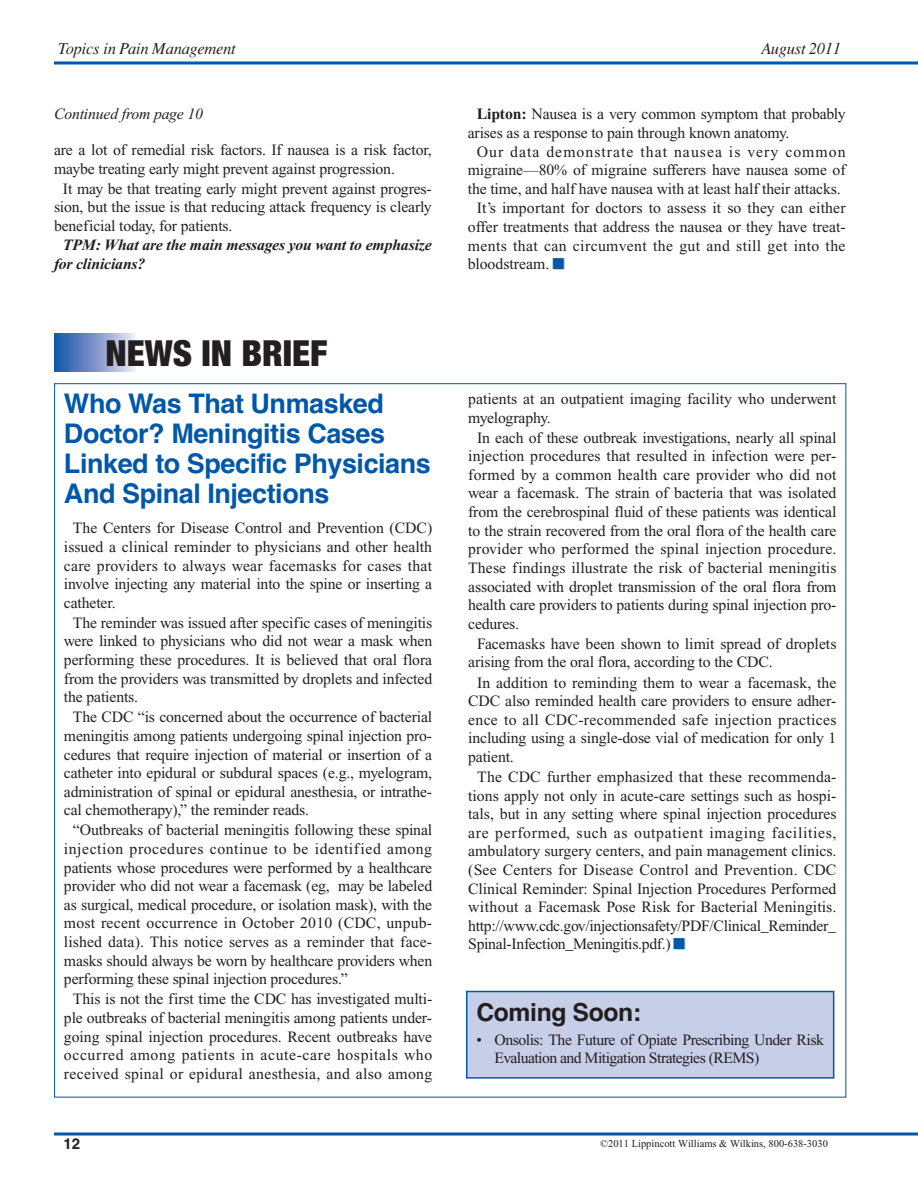
<style>
.page{position:relative;width:918px;height:1188px;background:#fff}
.page>*{position:absolute;margin:0;border:0;box-sizing:border-box;transform-origin:0 0}
.t1{font:900 condensed 36px "Helvetica Neue";color:#231f20}
.t2{font:700 27px/30px "Helvetica";letter-spacing:-.015em;color:#0157a8}
.t3{font:700 24.75px "Helvetica";letter-spacing:-.015em;color:#231f20}
.t4{font:italic 16.5px "Times";letter-spacing:-.015em;color:#231f20}
.t5{font:15.75px/18.6px "Times New Roman";letter-spacing:-.01em;color:#231f20;text-align:justify}
.t6{font:15.75px/18px "Times New Roman";letter-spacing:-.03em;color:#231f20}
.t7{font:italic 700 15.75px/18.6px "Times New Roman";letter-spacing:-.01em;color:#231f20}
.t8{font:15.75px "Times New Roman";letter-spacing:.01em;color:#231f20}
.t9{font:15.75px "Times New Roman";letter-spacing:.025em;color:#231f20}
.t10{font:15.75px "Times New Roman";letter-spacing:.065em;color:#231f20}
.t11{font:italic 15.75px "Times New Roman";letter-spacing:-.01em;color:#231f20}
.t12{font:700 15px "Helvetica";color:#231f20}
.t13{font:10.5px "Times New Roman";color:#231f20}
.s1{font-weight:700}
.s2{color:#ccc}
</style>
<div class="page">
<svg style="left:54px;top:1132px;width:864px;height:4px;background:#4080bd"></svg>
<hr style="left:54px;top:62px;width:864px;height:2px;background:#0157a8">
<div style="left:54px;top:334px;width:82px;height:37px;background:linear-gradient(to right,#104ea5,#ece5f4)"></div>
<div style="left:467px;top:992px;width:366px;height:85px;background:#c7cee7"></div>
<div style="left:466px;top:991px;width:368px;height:88px;border:2px solid #0157a8"></div>
<p class="t4" style="left:58px;top:43px;width:179px">Topics in Pain Management</p>
<p class="t4" style="left:761px;top:43px;width:82px">August 2011</p>
<p class="t11" style="left:54px;top:108px;width:151px">Continued from page 10</p>
<p class="t5" style="left:54px;top:142px;width:379px">are a lot of remedial risk factors. If nausea is a risk factor, maybe treating early might prevent against progression.</p>
<p class="t5" style="left:54px;top:181px;width:379px;text-indent:9px">It may be that treating early might prevent against progres&shy;sion, but the issue is that reducing attack frequency is clearly beneficial today, for patients.</p>
<p class="t7" style="left:54px;top:237px;width:379px;text-indent:9px">TPM: What are the main messages you want to emphasize for clinicians?</p>
<h1 class="t1" style="left:105px;top:340px;width:223px">NEWS IN BRIEF</h1>
<h2 class="t2" style="left:64px;top:391px;width:368px">Who Was That Unmasked<br>Doctor? Meningitis Cases<br>Linked to Specific Physicians<br>And Spinal Injections</h2>
<p class="t5" style="left:64px;top:520px;width:370px;text-indent:9px">The Centers for Disease Control and Prevention (CDC) issued a clinical reminder to physicians and other health care providers to always wear facemasks for cases that involve injecting any material into the spine or inserting a catheter.</p>
<p class="t5" style="left:64px;top:615px;width:370px;text-indent:9px">The reminder was issued after specific cases of meningitis were linked to physicians who did not wear a mask when performing these procedures. It is believed that oral flora from the providers was transmitted by droplets and infected the patients.</p>
<p class="t5" style="left:64px;top:709px;width:370px;text-indent:9px">The CDC “is concerned about the occurrence of bacterial meningitis among patients undergoing spinal injection pro&shy;cedures that require injection of material or insertion of a catheter into epidural or subdural spaces (e.g., myelogram, administration of spinal or epidural anesthesia, or intrathe&shy;cal chemotherapy),” the reminder reads.</p>
<p class="t5" style="left:64px;top:822px;width:370px;text-indent:9px">“Outbreaks of bacterial meningitis following these spinal injection procedures continue to be identified among patients whose procedures were performed by a healthcare provider who did not wear a facemask (eg, may be labeled as surgical, medical procedure, or isolation mask), with the most recent occurrence in October 2010 (CDC, unpub&shy;lished data). This notice serves as a reminder that face&shy;masks should always be worn by healthcare providers when performing these spinal injection procedures.”</p>
<p class="t5" style="left:64px;top:991px;width:370px;text-align:center">This is not the first time the CDC has investigated multi&shy;ple outbreaks of bacterial meningitis among patients under&shy;going spinal injection procedures. Recent outbreaks have occurred among patients in acute-care hospitals who received spinal or epidural anesthesia, and also among</p>
<p class="t5" style="left:477px;top:106px;width:370px"><span class="s1">Lipton:</span> Nausea is a very common symptom that probably</p>
<p class="t5" style="left:468px;top:124px;width:323px">arises as a response to pain through known anatomy.</p>
<p class="t10" style="left:477px;top:146px;width:370px">Our data demonstrate that nausea is very common</p>
<p class="t5" style="left:468px;top:162px;width:379px">migraine—80% of migraine sufferers have nausea some of</p>
<p class="t5" style="left:468px;top:181px;width:374px">the time, and half have nausea with at least half their attacks.</p>
<p class="t8" style="left:477px;top:202px;width:370px">It’s important for doctors to assess it so they can either</p>
<p class="t5" style="left:468px;top:219px;width:379px">offer treatments that address the nausea or they have treat-</p>
<p class="t9" style="left:468px;top:240px;width:379px">ments that can circumvent the gut and still get into the</p>
<p class="t5" style="left:468px;top:256px;width:99px">bloodstream. <span class="s2">■</span></p>
<p class="t5" style="left:468px;top:391px;width:370px">patients at an outpatient imaging facility who underwent myelography.</p>
<p class="t5" style="left:468px;top:430px;width:370px;text-indent:9px">In each of these outbreak investigations, nearly all spinal injection procedures that resulted in infection were per&shy;formed by a common health care provider who did not wear a facemask. The strain of bacteria that was isolated from the cerebrospinal fluid of these patients was identical to the strain recovered from the oral flora of the health care provider who performed the spinal injection procedure.<br>These findings illustrate the risk of bacterial meningitis associated with droplet transmission of the oral flora from health care providers to patients during spinal injection pro&shy;cedures.</p>
<p class="t5" style="left:468px;top:636px;width:370px;text-indent:9px">Facemasks have been shown to limit spread of droplets arising from the oral flora, according to the CDC.</p>
<p class="t5" style="left:468px;top:674px;width:370px;text-indent:9px">In addition to reminding them to wear a facemask, the CDC also reminded health care providers to ensure adher&shy;ence to all CDC-recommended safe injection practices including using a single-dose vial of medication for only 1 patient.</p>
<p class="t5" style="left:468px;top:769px;width:370px;text-indent:9px">The CDC further emphasized that these recommenda&shy;tions apply not only in acute-care settings such as hospi&shy;tals, but in any setting where spinal injection procedures are performed, such as outpatient imaging facilities, ambulatory surgery centers, and pain management clinics. (See Centers for Disease Control and Prevention. CDC Clinical Reminder: Spinal Injection Procedures Performed without a Facemask Pose Risk for Bacterial Meningitis. http://www.cdc.gov/injectionsafety/PDF/Clinical_Reminder_ Spinal-Infection_Meningitis.pdf.) <span class="s2">■</span></p>
<h3 class="t3" style="left:476px;top:1003px;width:166px">Coming Soon:</h3>
<p class="t6" style="left:494px;top:1032px;width:331px;text-indent:-18px">• Onsolis: The Future of Opiate Prescribing Under Risk<br>Evaluation and Mitigation Strategies (REMS)</p>
<p class="t12" style="left:64px;top:1139px;width:18px">12</p>
<p class="t13" style="left:600px;top:1140px;width:229px">©2011 Lippincott Williams &amp; Wilkins, 800-638-3030</p>
</div>
